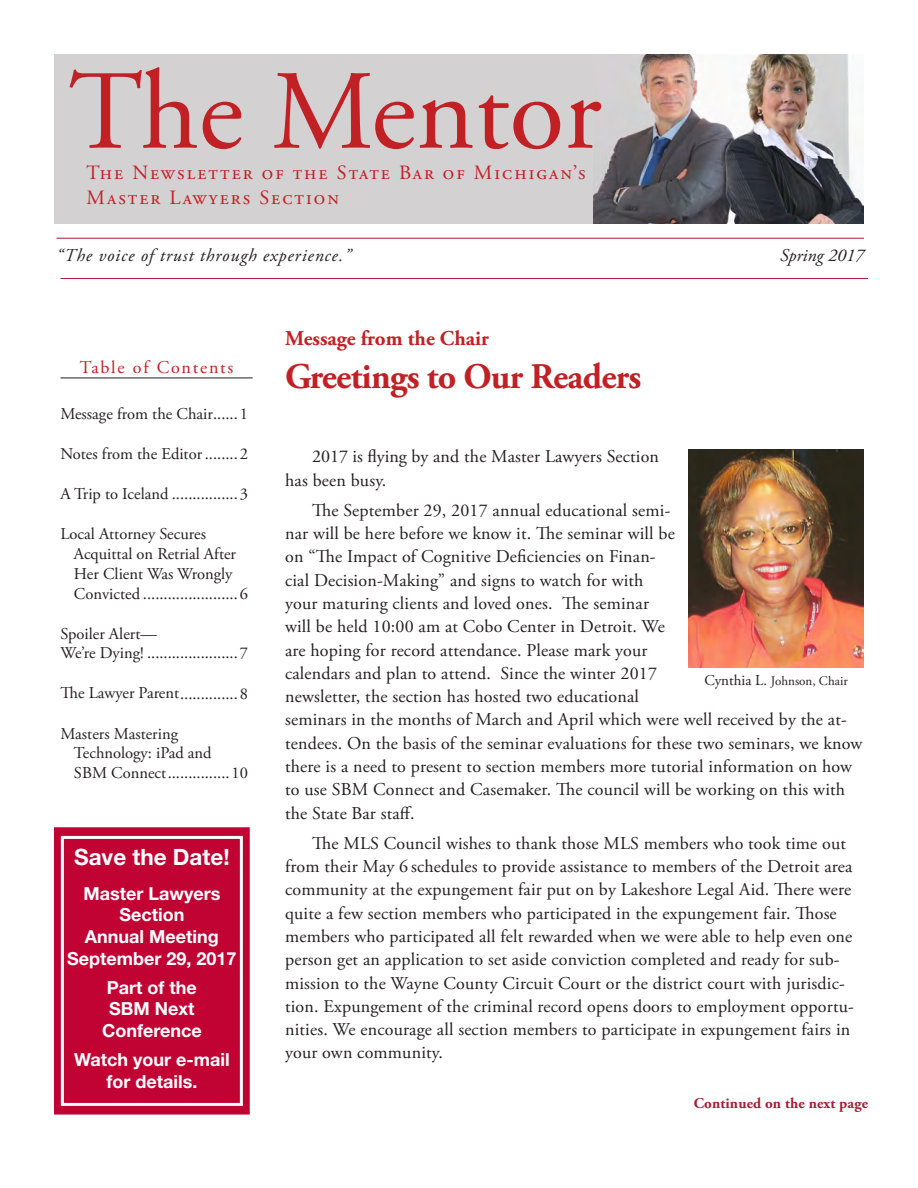
<style>
.page{position:relative;width:918px;height:1188px;background:#fff}
.page>*{position:absolute;margin:0;border:0;box-sizing:border-box;transform-origin:0 0}
.t1{font:112.5px "Adobe Garamond Pro";color:#c12025}
.headline_Mentor{font:700 36px "Adobe Garamond Pro";letter-spacing:-.02em;color:#c12025}
.endnote{font:700 22.5px "Helvetica Neue LT Std";color:#fff}
.headline_Mentor-2{font:700 21px "Adobe Garamond Pro";color:#c12025}
.t2{font:20.25px "Adobe Garamond Pro";letter-spacing:.1em;color:#c12025}
.body_text{font:18px/23.2px "Adobe Garamond Pro";letter-spacing:.01em;color:#231f20}
.endnote-2{font:700 18px/21.6px "Helvetica Neue LT Std";color:#fff;text-align:center}
.t3{font:italic 18px "Adobe Garamond Pro";letter-spacing:.05em;color:#231f20}
.t4{font:18px "Adobe Garamond Pro";color:#c12025}
.t5{font:italic 18px "Adobe Garamond Pro";color:#231f20}
.t6{font:16.5px/19.8px "Adobe Garamond Pro";letter-spacing:-.005em;color:#231f20}
.subhead_mentor{font:700 15px "Adobe Garamond Pro";letter-spacing:.01em;color:#a61c36}
.t7{font:13.05px "Adobe Garamond Pro";color:#231f20}
.s1{font-size:15px}
</style>
<div class="page">
<hr style="left:60px;top:378px;width:193px;height:1px;background:#231f20">
<hr style="left:56px;top:238px;width:808px;height:1px;background:#a61c36">
<hr style="left:60px;top:278px;width:808px;height:1px;background:#a61c36">
<img style="left:593px;top:54px;width:270px;height:170px">
<div style="left:54px;top:54px;width:539px;height:170px;background:#d3d1d2"></div>
<img style="left:688px;top:449px;width:176px;height:218px">
<div style="left:54px;top:827px;width:196px;height:288px;background:#c10333;border:2px solid #c10333"></div>
<div style="left:61px;top:836px;width:182px;height:270px;border:3px solid #fff"></div>
<p class="t1" style="left:69px;top:44px;width:534px">The Mentor</p>
<p class="t2" style="left:87px;top:161px;width:501px">The Newsletter of the State Bar of Michigan’s</p>
<p class="t2" style="left:87px;top:185px;width:254px">Master Lawyers Section</p>
<p class="t3" style="left:56px;top:245px;width:296px">“The voice of trust through experience.”</p>
<p class="t4" style="left:80px;top:356px;width:155px">Table of Contents</p>
<p class="headline_Mentor-2" style="left:285px;top:326px;width:205px">Message from the Chair</p>
<p class="headline_Mentor" style="left:285px;top:355px;width:358px">Greetings to Our Readers</p>
<p class="t5" style="left:780px;top:245px;width:85px">Spring 2017</p>
<p class="t6" style="left:60px;top:405px;width:189px">Message from the Chair......1</p>
<p class="t6" style="left:60px;top:445px;width:189px">Notes from the Editor ........2</p>
<p class="t6" style="left:60px;top:485px;width:189px">A Trip to Iceland ................3</p>
<p class="t6" style="left:74px;top:525px;width:176px;text-indent:-13px">Local Attorney Secures<br>Acquittal on Retrial After<br>Her Client Was Wrongly<br>Convicted .......................6</p>
<p class="t6" style="left:60px;top:624px;width:98px">Spoiler Alert—</p>
<p class="t6" style="left:60px;top:644px;width:189px">We’re Dying! ......................7</p>
<p class="t6" style="left:60px;top:684px;width:189px">The Lawyer Parent..............8</p>
<p class="t6" style="left:74px;top:724px;width:176px;text-indent:-13px">Masters Mastering<br>Technology: iPad and<br>SBM Connect...............10</p>
<p class="endnote" style="left:74px;top:843px;width:157px">Save the Date!</p>
<p class="endnote-2" style="left:83px;top:882px;width:138px">Master Lawyers<br>Section</p>
<p class="endnote-2" style="left:85px;top:925px;width:135px">Annual Meeting</p>
<p class="endnote-2" style="left:67px;top:947px;width:171px">September 29, 2017</p>
<p class="endnote-2" style="left:107px;top:976px;width:92px">Part of the</p>
<p class="endnote-2" style="left:102px;top:998px;width:101px">SBM Next<br>Conference</p>
<p class="endnote-2" style="left:74px;top:1048px;width:157px">Watch your e-mail for details.</p>
<p class="body_text" style="left:285px;top:446px;width:375px;text-indent:27px">2017 is flying by and the Master Lawyers Section has been busy.</p>
<p class="body_text" style="left:285px;top:499px;width:579px;text-indent:27px">The September 29, 2017 annual educational semi-<br>nar will be here before we know it. The seminar will be<br>on “The Impact of Cognitive Deficiencies on Finan-<br>cial Decision-Making” and signs to watch for with<br>your maturing clients and loved ones. The seminar<br>will be held 10:00 am at Cobo Center in Detroit. We<br>are hoping for record attendance. Please mark your<br>calendars and plan to attend. Since the winter 2017<br>newsletter, the section has hosted two educational<br>seminars in the months of March and April which were well received by the at&shy;tendees. On the basis of the seminar evaluations for these two seminars, we know there is a need to present to section members more tutorial information on how to use SBM Connect and Casemaker. The council will be working on this with the State Bar staff.</p>
<p class="body_text" style="left:285px;top:832px;width:570px;text-indent:27px">The MLS Council wishes to thank those MLS members who took time out from their May 6 schedules to provide assistance to members of the Detroit area community at the expungement fair put on by Lakeshore Legal Aid. There were quite a few section members who participated in the expungement fair. Those members who participated all felt rewarded when we were able to help even one person get an application to set aside conviction completed and ready for sub&shy;mission to the Wayne County Circuit Court or the district court with jurisdic&shy;tion. Expungement of the criminal record opens doors to employment opportu&shy;nities. We encourage all section members to participate in expungement fairs in your own community.</p>
<p class="t7" style="left:705px;top:673px;width:145px"><span class="s1">Cynthia L.</span> Johnson, Chair</p>
<p class="subhead_mentor" style="left:694px;top:1095px;width:176px">Continued on the next page</p>
</div>
